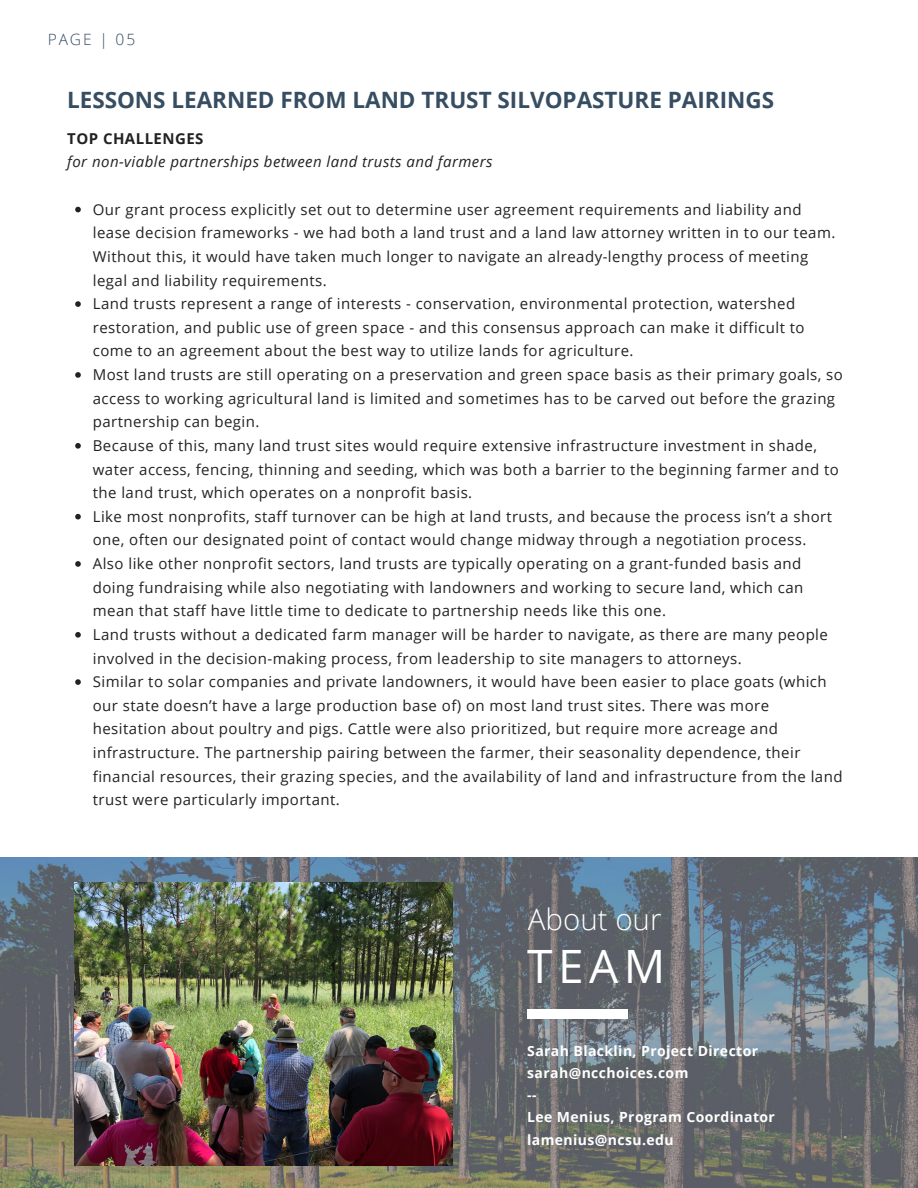
<style>
.page{position:relative;width:918px;height:1188px;background:#fff}
.page>*{position:absolute;margin:0;border:0;box-sizing:border-box;transform-origin:0 0}
.t1{font:46.05px "Open Sans";color:#fff}
.t2{font:300 29.55px "Open Sans";color:#fff}
.t3{font:700 22.5px "Open Sans";color:#364d62}
.t4{font:300 15.6px "Open Sans";letter-spacing:.12em;color:#364d62}
.t5{font:15px/23.7px "Open Sans";letter-spacing:.03em;color:#222}
.t6{font:italic 15px "Open Sans";letter-spacing:.03em;color:#222}
.t7{font:700 15px "Open Sans";letter-spacing:.03em;color:#222}
.t8{font:700 13.95px "Open Sans";letter-spacing:.03em;color:#fff}
</style>
<div class="page">
<img style="left:0;top:858px;width:918px;height:330px">
<div style="left:527px;top:1010px;width:100px;height:9px;background:#fff"></div>
<svg style="left:75px;top:207px;width:6px;height:5px"></svg>
<svg style="left:75px;top:301px;width:6px;height:6px"></svg>
<svg style="left:75px;top:372px;width:6px;height:6px"></svg>
<svg style="left:75px;top:443px;width:6px;height:6px"></svg>
<svg style="left:75px;top:514px;width:6px;height:6px"></svg>
<svg style="left:75px;top:561px;width:6px;height:6px"></svg>
<svg style="left:75px;top:632px;width:6px;height:6px"></svg>
<svg style="left:75px;top:679px;width:6px;height:6px"></svg>
<img style="left:74px;top:882px;width:378px;height:284px">
<p class="t4" style="left:48px;top:28px;width:89px">PAGE | 05</p>
<p class="t3" style="left:67px;top:84px;width:709px">LESSONS LEARNED FROM LAND TRUST SILVOPASTURE PAIRINGS</p>
<p class="t7" style="left:67px;top:128px;width:138px">TOP CHALLENGES</p>
<p class="t6" style="left:67px;top:151px;width:427px">for non-viable partnerships between land trusts and farmers</p>
<p class="t5" style="left:93px;top:197px;width:744px">Our grant process explicitly set out to determine user agreement requirements and liability and lease decision frameworks - we had both a land trust and a land law attorney written in to our team.<br>Without this, it would have taken much longer to navigate an already-lengthy process of meeting legal and liability requirements.</p>
<p class="t5" style="left:93px;top:291px;width:713px">Land trusts represent a range of interests - conservation, environmental protection, watershed restoration, and public use of green space - and this consensus approach can make it difficult to come to an agreement about the best way to utilize lands for agriculture.</p>
<p class="t5" style="left:93px;top:362px;width:752px">Most land trusts are still operating on a preservation and green space basis as their primary goals, so access to working agricultural land is limited and sometimes has to be carved out before the grazing partnership can begin.</p>
<p class="t5" style="left:93px;top:433px;width:748px">Because of this, many land trust sites would require extensive infrastructure investment in shade, water access, fencing, thinning and seeding, which was both a barrier to the beginning farmer and to the land trust, which operates on a nonprofit basis.</p>
<p class="t5" style="left:93px;top:504px;width:741px">Like most nonprofits, staff turnover can be high at land trusts, and because the process isn’t a short one, often our designated point of contact would change midway through a negotiation process.</p>
<p class="t5" style="left:93px;top:551px;width:712px">Also like other nonprofit sectors, land trusts are typically operating on a grant-funded basis and doing fundraising while also negotiating with landowners and working to secure land, which can mean that staff have little time to dedicate to partnership needs like this one.</p>
<p class="t5" style="left:93px;top:622px;width:737px">Land trusts without a dedicated farm manager will be harder to navigate, as there are many people involved in the decision-making process, from leadership to site managers to attorneys.</p>
<p class="t5" style="left:93px;top:669px;width:751px">Similar to solar companies and private landowners, it would have been easier to place goats (which our state doesn’t have a large production base of) on most land trust sites. There was more hesitation about poultry and pigs. Cattle were also prioritized, but require more acreage and infrastructure. The partnership pairing between the farmer, their seasonality dependence, their financial resources, their grazing species, and the availability of land and infrastructure from the land trust were particularly important.</p>
<p class="t2" style="left:528px;top:899px;width:135px">About our</p>
<p class="t1" style="left:527px;top:934px;width:140px">TEAM</p>
<p class="t8" style="left:527px;top:1041px;width:232px">Sarah Blacklin, Project Director</p>
<p class="t8" style="left:527px;top:1063px;width:163px">sarah@ncchoices.com</p>
<p class="t8" style="left:527px;top:1085px;width:11px">--</p>
<p class="t8" style="left:527px;top:1107px;width:249px">Lee Menius, Program Coordinator</p>
<p class="t8" style="left:527px;top:1130px;width:148px">lamenius@ncsu.edu</p>
</div>
